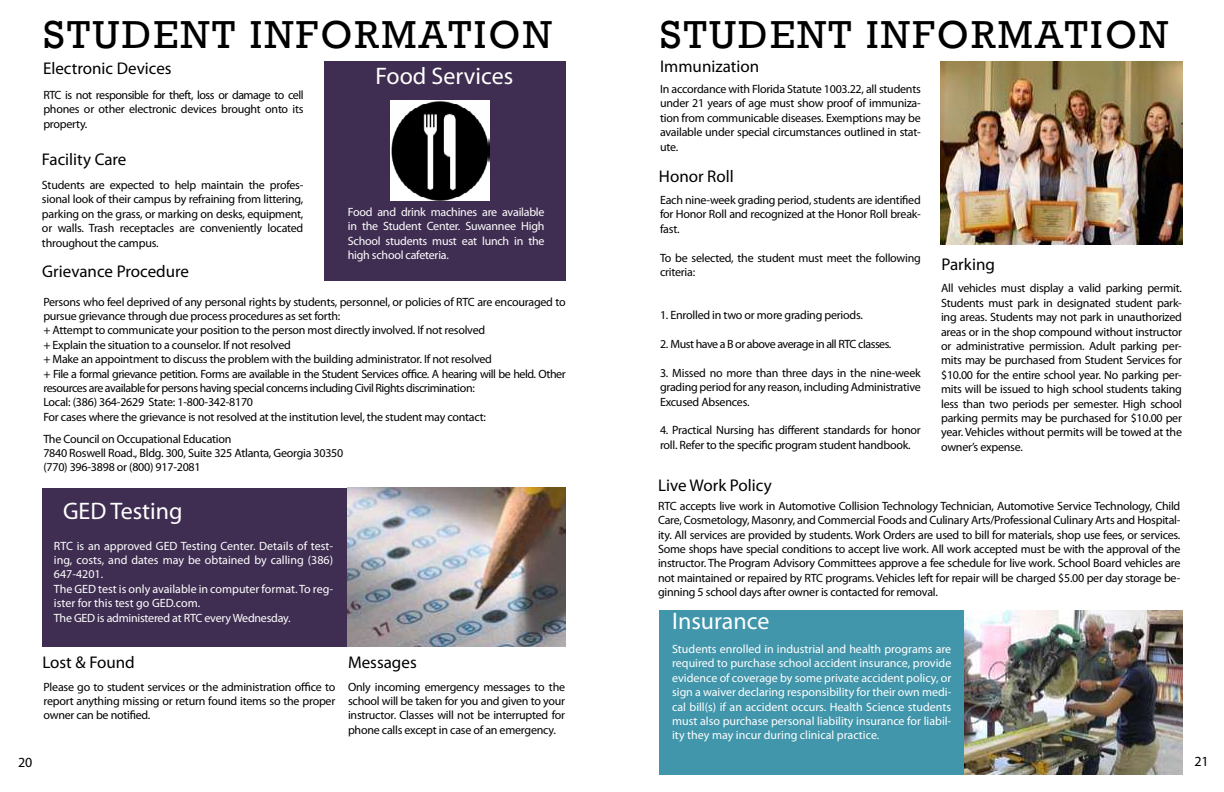
<style>
.page{position:relative;width:1224px;height:792px;background:#fff}
.page>*{position:absolute;margin:0;border:0;box-sizing:border-box;transform-origin:0 0}
.t1{font:40px "Rockwell";letter-spacing:.06em;color:#000}
.t2{font:24px "Myriad Pro";color:#fff}
.t3{font:17px "Myriad Pro";color:#000}
.t4{font:14px "Myriad Pro";color:#000}
.t5{font:12px/14.4px "Myriad Pro";letter-spacing:-.02em;color:#000;text-align:justify}
.t6{font:12px/14.4px "Myriad Pro";color:#fff;text-align:justify}
.t7{font:12px "Myriad Pro";letter-spacing:-.04em;color:#000}
</style>
<div class="page">
<div style="left:324px;top:61px;width:242px;height:220px;background:#3f2e52"></div>
<div style="left:42px;top:488px;width:306px;height:159px;background:#3f2e52"></div>
<img style="left:348px;top:488px;width:218px;height:159px">
<img style="left:390px;top:101px;width:100px;height:99px">
<div style="left:659px;top:610px;width:306px;height:164px;background:#4196ab"></div>
<img style="left:965px;top:610px;width:217px;height:164px">
<img style="left:941px;top:61px;width:241px;height:184px">
<h1 class="t1" style="left:44px;top:12px;width:510px">STUDENT INFORMATION</h1>
<h3 class="t3" style="left:43px;top:58px;width:130px">Electronic Devices</h3>
<p class="t5" style="left:43px;top:87px;width:262px">RTC is not responsible for theft, loss or damage to cell phones or other electronic devices brought onto its property.</p>
<h3 class="t3" style="left:42px;top:149px;width:86px">Facility Care</h3>
<p class="t5" style="left:42px;top:177px;width:263px">Students are expected to help maintain the profes&shy;sional look of their campus by refraining from littering, parking on the grass, or marking on desks, equipment, or walls. Trash receptacles are conveniently located throughout the campus.</p>
<h3 class="t3" style="left:42px;top:261px;width:148px">Grievance Procedure</h3>
<h2 class="t2" style="left:376px;top:61px;width:139px">Food Services</h2>
<p class="t6" style="left:348px;top:205px;width:198px">Food and drink machines are available in the Student Center. Suwannee High School students must eat lunch in the high school cafeteria.</p>
<p class="t5" style="left:43px;top:294px;width:524px;text-align:left">Persons who feel deprived of any personal rights by students, personnel, or policies of RTC are encouraged to pursue grievance through due process procedures as set forth:<br>+ Attempt to communicate your position to the person most directly involved. If not resolved<br>+ Explain the situation to a counselor. If not resolved<br>+ Make an appointment to discuss the problem with the building administrator. If not resolved<br>+ File a formal grievance petition. Forms are available in the Student Services office. A hearing will be held. Other resources are available for persons having special concerns including Civil Rights discrimination:<br>Local: (386) 364-2629 State: 1-800-342-8170<br>For cases where the grievance is not resolved at the institution level, the student may contact:</p>
<p class="t5" style="left:43px;top:431px;width:302px;text-align:left">The Council on Occupational Education<br>7840 Roswell Road., Bldg. 300, Suite 325 Atlanta, Georgia 30350 (770) 396-3898 or (800) 917-2081</p>
<h2 class="t2" style="left:63px;top:496px;width:121px">GED Testing</h2>
<p class="t6" style="left:54px;top:538px;width:281px;text-align:left">RTC is an approved GED Testing Center. Details of test&shy;ing, costs, and dates may be obtained by calling (386)<br>647-4201.<br>The GED test is only available in computer format. To reg&shy;ister for this test go GED.com.<br>The GED is administered at RTC every Wednesday.</p>
<h3 class="t3" style="left:42px;top:652px;width:94px">Lost &amp; Found</h3>
<p class="t5" style="left:44px;top:679px;width:293px">Please go to student services or the administration office to report anything missing or return found items so the proper owner can be notified.</p>
<h3 class="t3" style="left:348px;top:652px;width:70px">Messages</h3>
<p class="t5" style="left:348px;top:679px;width:219px">Only incoming emergency messages to the school will be taken for you and given to your instructor. Classes will not be interrupted for phone calls except in case of an emergency.</p>
<h1 class="t1" style="left:660px;top:12px;width:510px">STUDENT INFORMATION</h1>
<h3 class="t3" style="left:660px;top:56px;width:101px">Immunization</h3>
<p class="t5" style="left:660px;top:81px;width:262px">In accordance with Florida Statute 1003.22, all students under 21 years of age must show proof of immuniza&shy;tion from communicable diseases. Exemptions may be available under special circumstances outlined in stat&shy;ute.</p>
<h3 class="t3" style="left:659px;top:166px;width:76px">Honor Roll</h3>
<p class="t5" style="left:660px;top:193px;width:262px">Each nine-week grading period, students are identified for Honor Roll and recognized at the Honor Roll break&shy;fast.</p>
<p class="t5" style="left:660px;top:250px;width:262px">To be selected, the student must meet the following criteria:</p>
<p class="t5" style="left:660px;top:308px;width:204px">1. Enrolled in two or more grading periods.</p>
<p class="t7" style="left:660px;top:337px;width:233px">2. Must have a B or above average in all RTC classes.</p>
<p class="t5" style="left:660px;top:365px;width:262px">3. Missed no more than three days in the nine-week grading period for any reason, including Administrative Excused Absences.</p>
<p class="t5" style="left:660px;top:423px;width:262px">4. Practical Nursing has different standards for honor roll. Refer to the specific program student handbook.</p>
<h3 class="t3" style="left:658px;top:474px;width:115px">Live Work Policy</h3>
<h3 class="t3" style="left:942px;top:254px;width:55px">Parking</h3>
<p class="t5" style="left:941px;top:281px;width:242px">All vehicles must display a valid parking permit.<br>Students must park in designated student park&shy;ing areas. Students may not park in unauthorized areas or in the shop compound without instructor or administrative permission. Adult parking per&shy;mits may be purchased from Student Services for $10.00 for the entire school year. No parking per&shy;mits will be issued to high school students taking less than two periods per semester. High school parking permits may be purchased for $10.00 per year. Vehicles without permits will be towed at the owner’s expense.</p>
<p class="t5" style="left:658px;top:498px;width:524px">RTC accepts live work in Automotive Collision Technology Technician, Automotive Service Technology, Child Care, Cosmetology, Masonry, and Commercial Foods and Culinary Arts/Professional Culinary Arts and Hospital&shy;ity. All services are provided by students. Work Orders are used to bill for materials, shop use fees, or services.<br>Some shops have special conditions to accept live work. All work accepted must be with the approval of the instructor. The Program Advisory Committees approve a fee schedule for live work. School Board vehicles are not maintained or repaired by RTC programs. Vehicles left for repair will be charged $5.00 per day storage be&shy;ginning 5 school days after owner is contacted for removal.</p>
<h2 class="t2" style="left:672px;top:607px;width:99px">Insurance</h2>
<p class="t6" style="left:672px;top:642px;width:281px">Students enrolled in industrial and health programs are required to purchase school accident insurance, provide evidence of coverage by some private accident policy, or sign a waiver declaring responsibility for their own medi&shy;cal bill(s) if an accident occurs. Health Science students must also purchase personal liability insurance for liabil&shy;ity they may incur during clinical practice.</p>
<p class="t4" style="left:18px;top:753px;width:16px">20</p>
<p class="t4" style="left:1194px;top:753px;width:16px">21</p>
</div>
